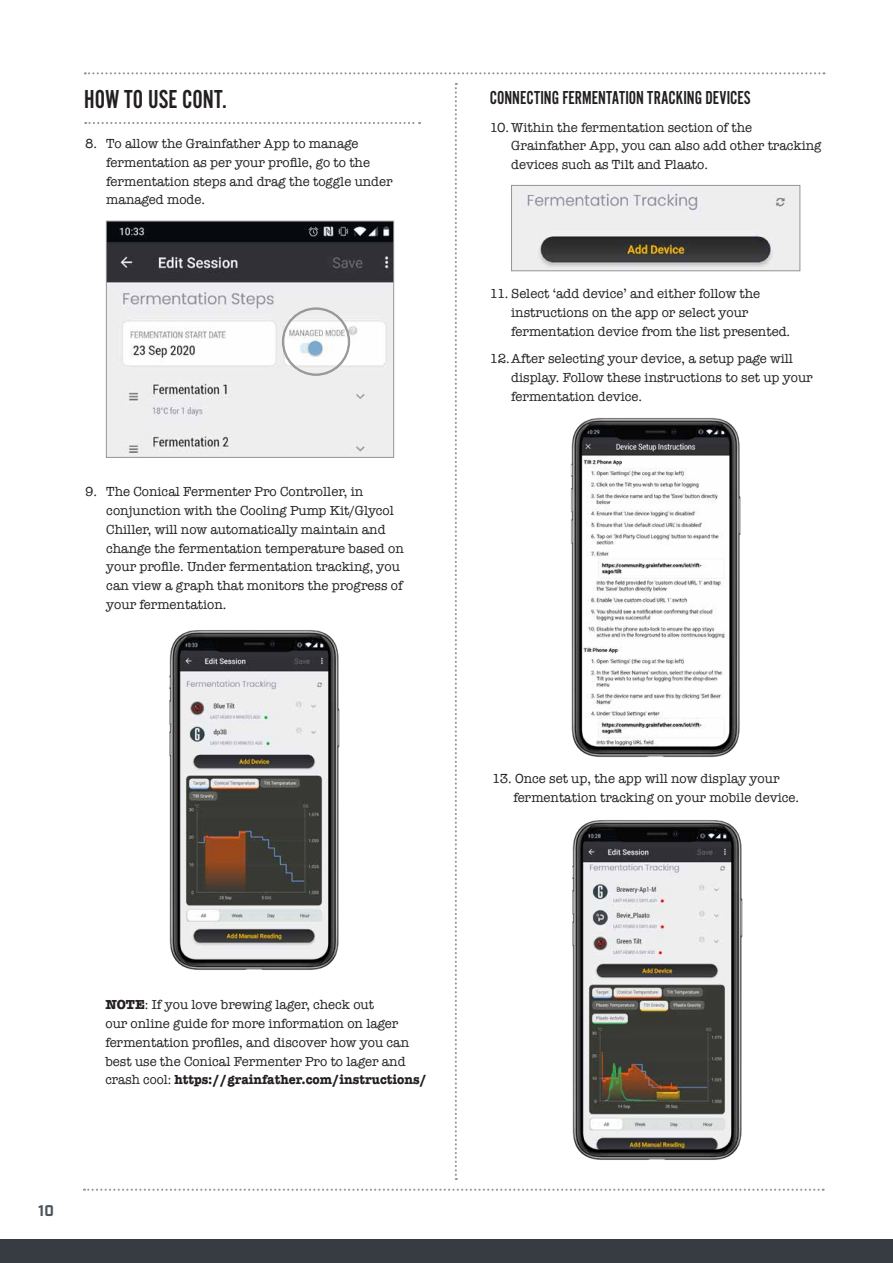
<style>
.page{position:relative;width:893px;height:1263px;background:#fff}
.page>*{position:absolute;margin:0;border:0;box-sizing:border-box;transform-origin:0 0}
.t1{font:27px "Alternate Got No 2 D";color:#231f20}
.t2{font:19.5px "Alternate Got No 2 D";color:#231f20;scale:.95 1}
.t3{font:15px "Industry Inc Base";color:#4d555b}
.t4{font:13.5px/18.8px "American Typewriter";color:#231f20}
.s1{font-weight:700}
</style>
<div class="page">
<div style="left:0;top:1239px;width:893px;height:24px;background:#373c43"></div>
<svg style="left:85px;top:72px;width:739px;height:2px"></svg>
<svg style="left:455px;top:83px;width:2px;height:1097px"></svg>
<svg style="left:85px;top:122px;width:335px;height:2px"></svg>
<img style="left:169px;top:630px;width:171px;height:340px">
<img style="left:572px;top:820px;width:171px;height:340px">
<img style="left:570px;top:418px;width:171px;height:339px">
<img style="left:108px;top:223px;width:284px;height:233px">
<div style="left:106px;top:221px;width:288px;height:237px;border:1px solid #939598"></div>
<div style="left:284px;top:309px;width:64px;height:65px;border:1px solid #939598;border-radius:50%"></div>
<img style="left:513px;top:187px;width:285px;height:82px">
<div style="left:511px;top:185px;width:289px;height:86px;border:1px solid #939598"></div>
<svg style="left:84px;top:1189px;width:740px;height:2px"></svg>
<h1 class="t1" style="left:84px;top:84px;width:144px">HOW TO USE CONT.</h1>
<p class="t4" style="left:106px;top:134px;width:288px;text-indent:-21px">8. To allow the Grainfather App to manage fermentation as per your profile, go to the fermentation steps and drag the toggle under managed mode.</p>
<p class="t4" style="left:106px;top:482px;width:299px;text-indent:-21px">9. The Conical Fermenter Pro Controller, in conjunction with the Cooling Pump Kit/Glycol Chiller, will now automatically maintain and change the fermentation temperature based on your profile. Under fermentation tracking, you can view a graph that monitors the progress of your fermentation.</p>
<h2 class="t2" style="left:490px;top:88px;width:276px">CONNECTING FERMENTATION TRACKING DEVICES</h2>
<p class="t4" style="left:511px;top:117px;width:312px;text-indent:-21px">10. Within the fermentation section of the<br>Grainfather App, you can also add other tracking devices such as Tilt and Plaato.</p>
<p class="t4" style="left:511px;top:284px;width:281px;text-indent:-21px">11. Select ‘add device’ and either follow the instructions on the app or select your fermentation device from the list presented.</p>
<p class="t4" style="left:511px;top:349px;width:303px;text-indent:-21px">12. After selecting your device, a setup page will display. Follow these instructions to set up your fermentation device.</p>
<p class="t4" style="left:513px;top:769px;width:287px;text-indent:-21px">13. Once set up, the app will now display your fermentation tracking on your mobile device.</p>
<p class="t3" style="left:38px;top:1202px;width:17px">10</p>
<p class="t4" style="left:105px;top:995px;width:323px"><span class="s1">NOTE</span>: If you love brewing lager, check out<br>our online guide for more information on lager fermentation profiles, and discover how you can best use the Conical Fermenter Pro to lager and crash cool: <span class="s1">https://grainfather.com/instructions/</span></p>
</div>
